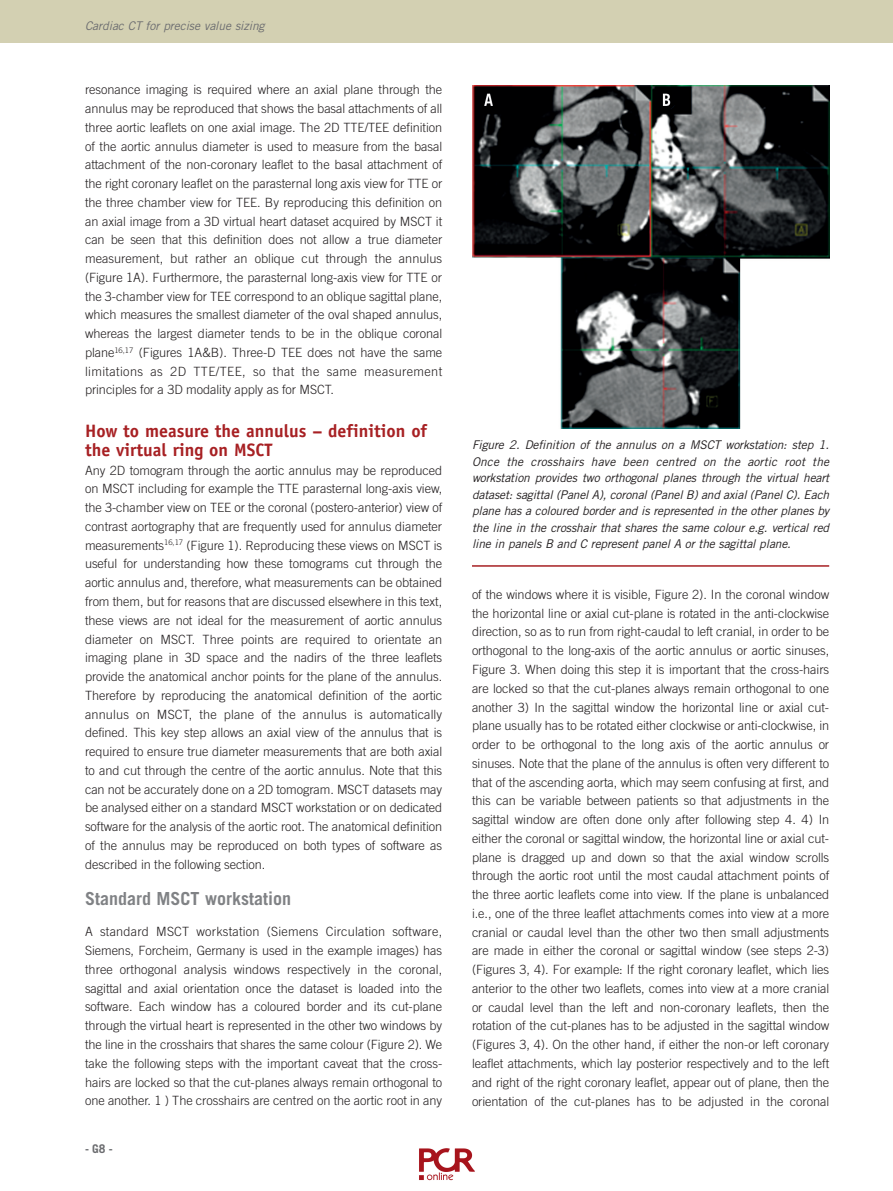
<style>
.page{position:relative;width:893px;height:1191px;background:#fff}
.page>*{position:absolute;margin:0;border:0;box-sizing:border-box;transform-origin:0 0}
.t1{font:700 18px/18.8px "Officina Sans Std";color:#a72023}
.t2{font:700 18px "Trade Gothic LT Std";color:#808285}
.t3{font:300 12.75px/18.8px "Trade Gothic LT Std";letter-spacing:-.005em;color:#231f20;text-align:justify}
.t4{font:italic 12px/16.5px "Trade Gothic LT Std";letter-spacing:-.01em;color:#231f20;text-align:justify}
.t5{font:italic 12px "Trade Gothic LT Std";letter-spacing:-.005em;color:#6c6d70}
.t6{font:700 12px "Trade Gothic LT Std";color:#6c6d70}
</style>
<div class="page">
<div style="left:0;top:0;width:893px;height:43px;background:#d3d0b2"></div>
<img style="left:472px;top:85px;width:357px;height:343px">
<hr style="left:472px;top:565px;width:357px;height:1px;background:#a72023">
<img style="left:419px;top:1148px;width:56px;height:33px">
<p class="t5" style="left:85px;top:21px;width:181px">Cardiac CT for precise value sizing</p>
<p class="t3" style="left:85px;top:81px;width:359px">resonance imaging is required where an axial plane through the annulus may be reproduced that shows the basal attachments of all three aortic leaflets on one axial image. The 2D TTE/TEE definition of the aortic annulus diameter is used to measure from the basal attachment of the non-coronary leaflet to the basal attachment of the right coronary leaflet on the parasternal long axis view for TTE or the three chamber view for TEE. By reproducing this definition on an axial image from a 3D virtual heart dataset acquired by MSCT it can be seen that this definition does not allow a true diameter measurement, but rather an oblique cut through the annulus (Figure 1A). Furthermore, the parasternal long-axis view for TTE or the 3-chamber view for TEE correspond to an oblique sagittal plane, which measures the smallest diameter of the oval shaped annulus, whereas the largest diameter tends to be in the oblique coronal plane<sup>16,17</sup> (Figures 1A&amp;B). Three-D TEE does not have the same limitations as 2D TTE/TEE, so that the same measurement principles for a 3D modality apply as for MSCT.</p>
<h1 class="t1" style="left:85px;top:423px;width:344px">How to measure the annulus – definition of the virtual ring on MSCT</h1>
<p class="t3" style="left:85px;top:462px;width:359px">Any 2D tomogram through the aortic annulus may be reproduced on MSCT including for example the TTE parasternal long-axis view, the 3-chamber view on TEE or the coronal (postero-anterior) view of contrast aortography that are frequently used for annulus diameter measurements<sup>16,17</sup> (Figure 1). Reproducing these views on MSCT is useful for understanding how these tomograms cut through the aortic annulus and, therefore, what measurements can be obtained from them, but for reasons that are discussed elsewhere in this text, these views are not ideal for the measurement of aortic annulus diameter on MSCT. Three points are required to orientate an imaging plane in 3D space and the nadirs of the three leaflets provide the anatomical anchor points for the plane of the annulus.<br>Therefore by reproducing the anatomical definition of the aortic annulus on MSCT, the plane of the annulus is automatically defined. This key step allows an axial view of the annulus that is required to ensure true diameter measurements that are both axial to and cut through the centre of the aortic annulus. Note that this can not be accurately done on a 2D tomogram. MSCT datasets may be analysed either on a standard MSCT workstation or on dedicated software for the analysis of the aortic root. The anatomical definition of the annulus may be reproduced on both types of software as described in the following section.</p>
<h1 class="t2" style="left:85px;top:892px;width:207px">Standard MSCT workstation</h1>
<p class="t3" style="left:85px;top:923px;width:359px">A standard MSCT workstation (Siemens Circulation software, Siemens, Forcheim, Germany is used in the example images) has three orthogonal analysis windows respectively in the coronal, sagittal and axial orientation once the dataset is loaded into the software. Each window has a coloured border and its cut-plane through the virtual heart is represented in the other two windows by the line in the crosshairs that shares the same colour (Figure 2). We take the following steps with the important caveat that the cross&shy;hairs are locked so that the cut-planes always remain orthogonal to one another. 1 ) The crosshairs are centred on the aortic root in any</p>
<p class="t6" style="left:85px;top:1144px;width:29px">- G8 -</p>
<p class="t4" style="left:472px;top:438px;width:359px">Figure 2. Definition of the annulus on a MSCT workstation: step 1.<br>Once the crosshairs have been centred on the aortic root the workstation provides two orthogonal planes through the virtual heart dataset: sagittal (Panel A), coronal (Panel B) and axial (Panel C). Each plane has a coloured border and is represented in the other planes by the line in the crosshair that shares the same colour e.g. vertical red line in panels B and C represent panel A or the sagittal plane.</p>
<p class="t3" style="left:472px;top:586px;width:359px">of the windows where it is visible, Figure 2). In the coronal window the horizontal line or axial cut-plane is rotated in the anti-clockwise direction, so as to run from right-caudal to left cranial, in order to be orthogonal to the long-axis of the aortic annulus or aortic sinuses, Figure 3. When doing this step it is important that the cross-hairs are locked so that the cut-planes always remain orthogonal to one another 3) In the sagittal window the horizontal line or axial cut&shy;plane usually has to be rotated either clockwise or anti-clockwise, in order to be orthogonal to the long axis of the aortic annulus or sinuses. Note that the plane of the annulus is often very different to that of the ascending aorta, which may seem confusing at first, and this can be variable between patients so that adjustments in the sagittal window are often done only after following step 4. 4) In either the coronal or sagittal window, the horizontal line or axial cut&shy;plane is dragged up and down so that the axial window scrolls through the aortic root until the most caudal attachment points of the three aortic leaflets come into view. If the plane is unbalanced i.e., one of the three leaflet attachments comes into view at a more cranial or caudal level than the other two then small adjustments are made in either the coronal or sagittal window (see steps 2-3) (Figures 3, 4). For example: If the right coronary leaflet, which lies anterior to the other two leaflets, comes into view at a more cranial or caudal level than the left and non-coronary leaflets, then the rotation of the cut-planes has to be adjusted in the sagittal window (Figures 3, 4). On the other hand, if either the non-or left coronary leaflet attachments, which lay posterior respectively and to the left and right of the right coronary leaflet, appear out of plane, then the orientation of the cut-planes has to be adjusted in the coronal</p>
</div>
